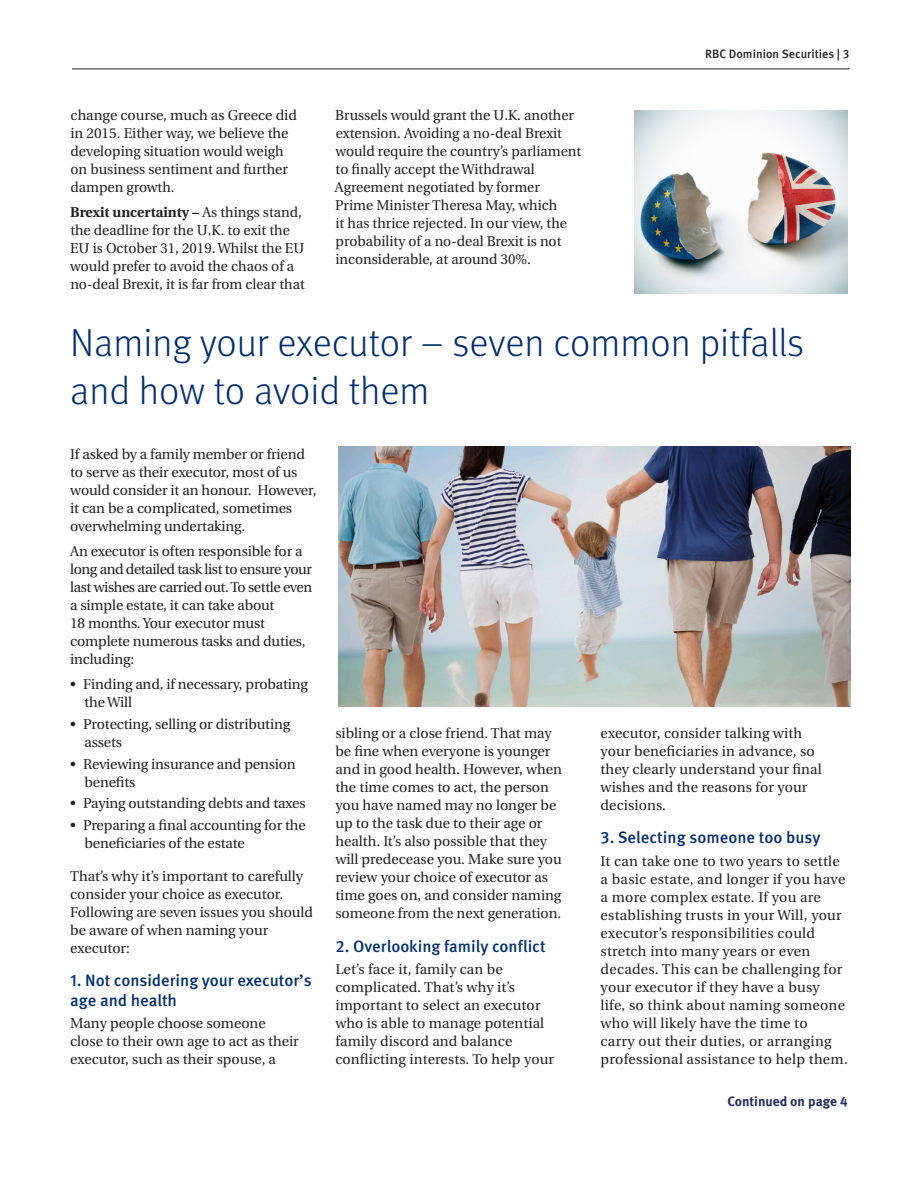
<style>
.page{position:relative;width:918px;height:1188px;background:#fff}
.page>*{position:absolute;margin:0;border:0;box-sizing:border-box;transform-origin:0 0}
._1-Main_Title{font:300 39px/48px "Meta OT";color:#002f73}
.Text_Headline{font:500 16.5px/19.5px "Meta OT";color:#002f73}
._5-Body_Copy{font:14.25px/18px "Utopia";color:#231f20}
._5-Body_Copy-2{font:14.25px/18px "Utopia";letter-spacing:.02em;color:#231f20}
.t1{font:700 13.5px "Meta OT";color:#202c63}
.t2{font:500 12px "Meta OT";color:#231f20}
.s1{font-weight:700}
</style>
<div class="page">
<hr style="left:72px;top:69px;width:778px;height:1px;background:#231f20">
<img style="left:338px;top:446px;width:512px;height:261px">
<img style="left:634px;top:110px;width:214px;height:184px">
<p class="_5-Body_Copy" style="left:70px;top:106px;width:228px">change course, much as Greece did in 2015. Either way, we believe the developing situation would weigh on business sentiment and further dampen growth.</p>
<p class="_5-Body_Copy" style="left:70px;top:203px;width:236px"><span class="s1">Brexit uncertainty –</span> As things stand, the deadline for the U.K. to exit the EU is October 31, 2019. Whilst the EU would prefer to avoid the chaos of a no-deal Brexit, it is far from clear that</p>
<p class="_5-Body_Copy" style="left:335px;top:106px;width:248px">Brussels would grant the U.K. another extension. Avoiding a no-deal Brexit would require the country’s parliament to finally accept the Withdrawal Agreement negotiated by former<br>Prime Minister Theresa May, which<br>it has thrice rejected. In our view, the probability of a no-deal Brexit is not inconsiderable, at around 30%.</p>
<p class="t2" style="left:705px;top:46px;width:146px">RBC Dominion Securities | 3</p>
<p class="_1-Main_Title" style="left:70px;top:319px;width:735px">Naming your executor – seven common pitfalls and how to avoid them</p>
<p class="_5-Body_Copy" style="left:70px;top:446px;width:248px">If asked by a family member or friend to serve as their executor, most of us would consider it an honour. However, it can be a complicated, sometimes overwhelming undertaking.</p>
<p class="_5-Body_Copy" style="left:70px;top:542px;width:244px">An executor is often responsible for a long and detailed task list to ensure your last wishes are carried out. To settle even a simple estate, it can take about<br>18 months. Your executor must complete numerous tasks and duties, including:</p>
<p class="_5-Body_Copy" style="left:84px;top:675px;width:225px;text-indent:-14px">• Finding and, if necessary, probating the Will</p>
<p class="_5-Body_Copy" style="left:84px;top:715px;width:207px;text-indent:-14px">• Protecting, selling or distributing assets</p>
<p class="_5-Body_Copy" style="left:84px;top:755px;width:213px;text-indent:-14px">• Reviewing insurance and pension benefits</p>
<p class="_5-Body_Copy" style="left:70px;top:795px;width:237px">• Paying outstanding debts and taxes</p>
<p class="_5-Body_Copy" style="left:84px;top:817px;width:223px;text-indent:-14px">• Preparing a final accounting for the beneficiaries of the estate</p>
<p class="_5-Body_Copy" style="left:70px;top:867px;width:244px">That’s why it’s important to carefully consider your choice as executor.<br>Following are seven issues you should be aware of when naming your executor:</p>
<p class="Text_Headline" style="left:70px;top:971px;width:243px">1. Not considering your executor’s age and health</p>
<p class="_5-Body_Copy" style="left:70px;top:1015px;width:230px">Many people choose someone close to their own age to act as their executor, such as their spouse, a</p>
<p class="_5-Body_Copy" style="left:335px;top:725px;width:228px">sibling or a close friend. That may be fine when everyone is younger and in good health. However, when the time comes to act, the person you have named may no longer be up to the task due to their age or health. It’s also possible that they will predecease you. Make sure you review your choice of executor as time goes on, and consider naming someone from the next generation.</p>
<p class="Text_Headline" style="left:335px;top:937px;width:212px">2. Overlooking family conflict</p>
<p class="_5-Body_Copy" style="left:335px;top:961px;width:220px">Let’s face it, family can be complicated. That’s why it’s important to select an executor who is able to manage potential family discord and balance conflicting interests. To help your</p>
<p class="_5-Body_Copy" style="left:601px;top:724px;width:223px">executor, consider talking with your beneficiaries in advance, so they clearly understand your final wishes and the reasons for your decisions.</p>
<p class="Text_Headline" style="left:601px;top:828px;width:221px">3. Selecting someone too busy</p>
<p class="_5-Body_Copy-2" style="left:601px;top:852px;width:249px">It can take one to two years to settle a basic estate, and longer if you have a more complex estate. If you are establishing trusts in your Will, your executor’s responsibilities could stretch into many years or even decades. This can be challenging for your executor if they have a busy life, so think about naming someone who will likely have the time to<br>carry out their duties, or arranging professional assistance to help them.</p>
<p class="t1" style="left:727px;top:1093px;width:122px">Continued on page 4</p>
</div>
